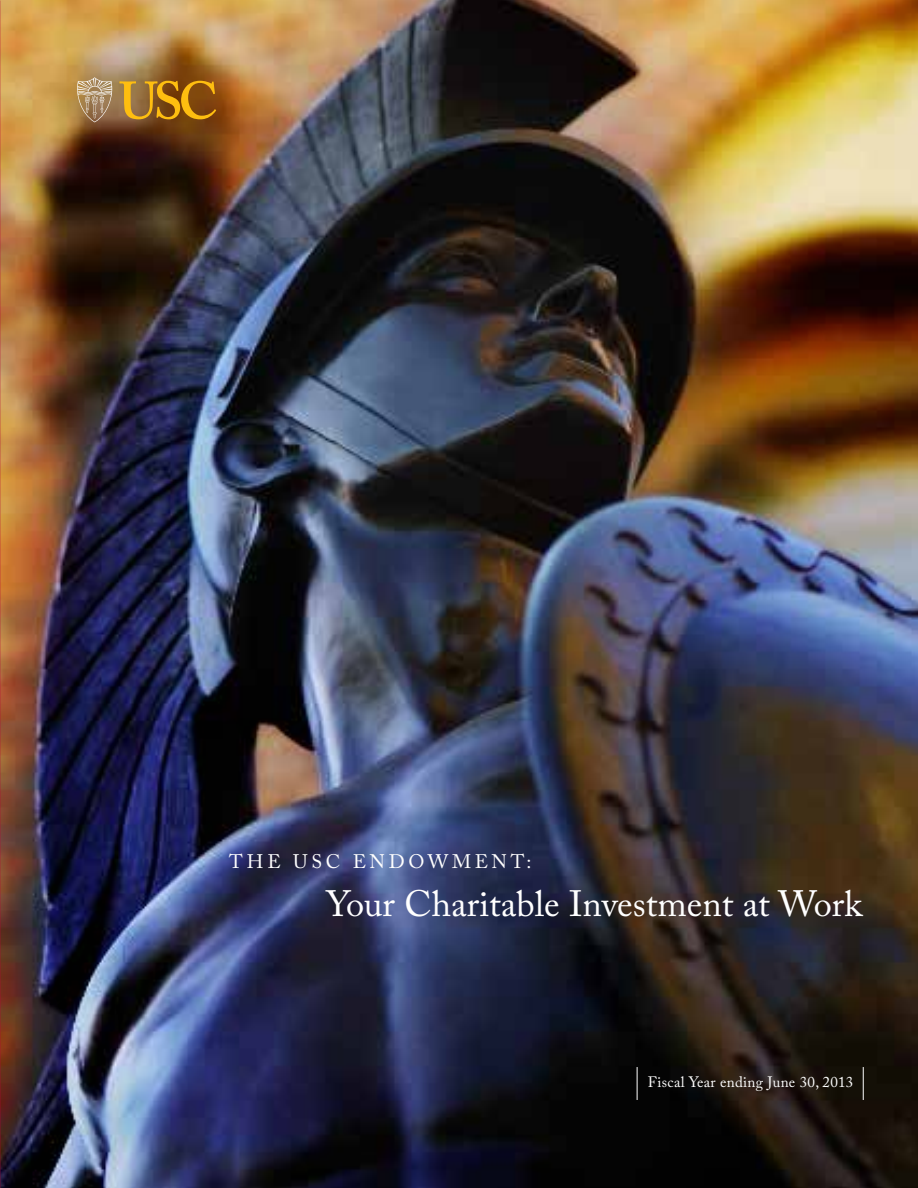
<style>
.page{position:relative;width:918px;height:1188px;background:#fff}
.page>*{position:absolute;margin:0;border:0;box-sizing:border-box;transform-origin:0 0}
.t1{font:36.45px "Adobe Caslon Pro";color:#fff}
.t2{font:19.5px "Adobe Caslon Pro";letter-spacing:.195em;color:#fff}
.t3{font:15px "Adobe Caslon Pro";letter-spacing:.02em;color:#fff}
</style>
<div class="page">
<img style="left:0;top:0;width:918px;height:1188px">
<hr style="left:637px;top:1067px;width:1px;height:33px;background:#fff">
<hr style="left:863px;top:1067px;width:1px;height:33px;background:#fff">
<svg style="left:119px;top:81px;width:97px;height:38px;background:#ab751b"></svg>
<svg style="left:77px;top:77px;width:35px;height:45px;background:#b0936e"></svg>
<p class="t2" style="left:229px;top:849px;width:181px">Th e USC Endowm</p>
<p class="t2" style="left:475px;top:849px;width:58px">ent:</p>
<p class="t1" style="left:326px;top:882px;width:538px">Your Charitable Investment at Work</p>
<p class="t3" style="left:648px;top:1073px;width:207px">Fiscal Year ending June 30, 2013</p>
</div>
